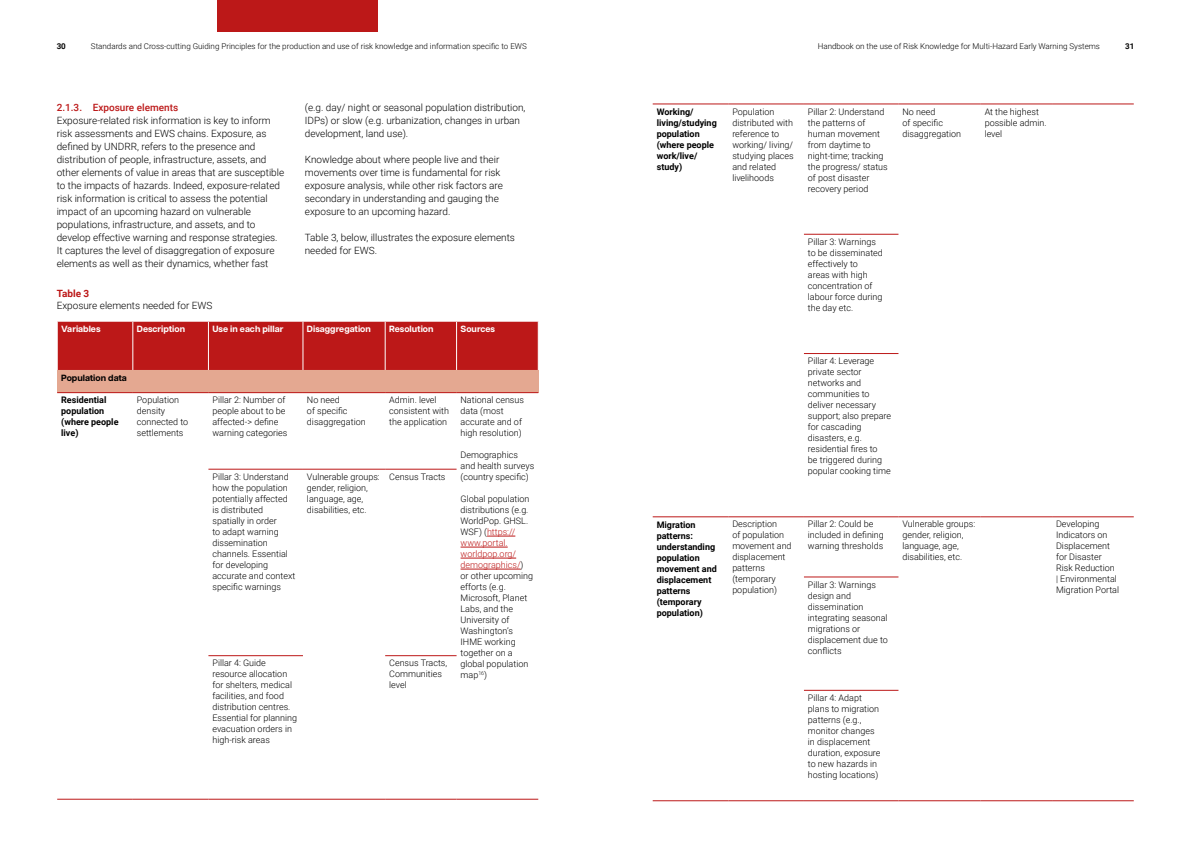
<style>
.page{position:relative;width:1191px;height:842px;background:#fff}
.page>*{position:absolute;margin:0;border:0;box-sizing:border-box;transform-origin:0 0}
.t1{font:300 10px/13px "Roboto";color:#000}
.t2{font:500 10px "Roboto";color:#bc1818}
.t3{font:700 10px "Roboto";color:#bc1818}
.t4{font:300 9px/11px "Roboto";color:#000}
.t5{font:700 9px/11px "Roboto";color:#000}
.t6{font:700 9px "Articulat CF";color:#fff}
.t7{font:700 9px "Articulat CF";color:#000}
.t8{font:300 8px "Roboto";color:#000}
.t9{font:700 8px "Roboto";color:#000}
.s1{color:#bc1818}
</style>
<div class="page">
<div style="left:217px;top:0;width:161px;height:31px;background:#bc1818"></div>
<div style="left:58px;top:322px;width:480px;height:48px;background:#bc1818"></div>
<div style="left:57px;top:370px;width:481px;height:23px;background:#e4a891"></div>
<hr style="left:133px;top:322px;width:1px;height:48px;background:#fff">
<hr style="left:208px;top:322px;width:1px;height:48px;background:#fff">
<hr style="left:303px;top:322px;width:1px;height:48px;background:#fff">
<hr style="left:385px;top:322px;width:1px;height:48px;background:#fff">
<hr style="left:456px;top:322px;width:1px;height:48px;background:#fff">
<hr style="left:57px;top:392px;width:76px;height:1px;background:#bc1818">
<hr style="left:133px;top:392px;width:75px;height:1px;background:#bc1818">
<hr style="left:208px;top:392px;width:95px;height:1px;background:#bc1818">
<hr style="left:303px;top:392px;width:82px;height:1px;background:#bc1818">
<hr style="left:385px;top:392px;width:71px;height:1px;background:#bc1818">
<hr style="left:456px;top:392px;width:82px;height:1px;background:#bc1818">
<hr style="left:208px;top:469px;width:95px;height:1px;background:#bc1818">
<hr style="left:303px;top:469px;width:82px;height:1px;background:#bc1818">
<hr style="left:385px;top:469px;width:71px;height:1px;background:#bc1818">
<hr style="left:208px;top:655px;width:95px;height:1px;background:#bc1818">
<hr style="left:385px;top:655px;width:71px;height:1px;background:#bc1818">
<hr style="left:57px;top:799px;width:76px;height:1px;background:#bc1818">
<hr style="left:133px;top:799px;width:75px;height:1px;background:#bc1818">
<hr style="left:208px;top:799px;width:95px;height:1px;background:#bc1818">
<hr style="left:303px;top:799px;width:82px;height:1px;background:#bc1818">
<hr style="left:385px;top:799px;width:71px;height:1px;background:#bc1818">
<hr style="left:456px;top:799px;width:82px;height:1px;background:#bc1818">
<svg style="left:487px;top:536px;width:28px;height:1px"></svg>
<hr style="left:460px;top:547px;width:48px;height:1px;background:#bc1818">
<hr style="left:460px;top:558px;width:56px;height:1px;background:#bc1818">
<hr style="left:460px;top:569px;width:60px;height:1px;background:#bc1818">
<hr style="left:652px;top:104px;width:76px;height:1px;background:#bc1818">
<hr style="left:728px;top:104px;width:76px;height:1px;background:#bc1818">
<hr style="left:804px;top:104px;width:94px;height:1px;background:#bc1818">
<hr style="left:898px;top:104px;width:82px;height:1px;background:#bc1818">
<hr style="left:980px;top:104px;width:72px;height:1px;background:#bc1818">
<hr style="left:1052px;top:104px;width:81px;height:1px;background:#bc1818">
<hr style="left:804px;top:234px;width:94px;height:1px;background:#bc1818">
<hr style="left:804px;top:353px;width:94px;height:1px;background:#bc1818">
<hr style="left:652px;top:517px;width:76px;height:1px;background:#bc1818">
<hr style="left:728px;top:517px;width:76px;height:1px;background:#bc1818">
<hr style="left:804px;top:517px;width:94px;height:1px;background:#bc1818">
<hr style="left:898px;top:517px;width:82px;height:1px;background:#bc1818">
<hr style="left:980px;top:517px;width:72px;height:1px;background:#bc1818">
<hr style="left:1052px;top:517px;width:81px;height:1px;background:#bc1818">
<hr style="left:804px;top:577px;width:94px;height:1px;background:#bc1818">
<hr style="left:804px;top:690px;width:94px;height:1px;background:#bc1818">
<hr style="left:652px;top:800px;width:76px;height:1px;background:#bc1818">
<hr style="left:728px;top:800px;width:76px;height:1px;background:#bc1818">
<hr style="left:804px;top:800px;width:94px;height:1px;background:#bc1818">
<hr style="left:898px;top:800px;width:82px;height:1px;background:#bc1818">
<hr style="left:980px;top:800px;width:72px;height:1px;background:#bc1818">
<hr style="left:1052px;top:800px;width:81px;height:1px;background:#bc1818">
<p class="t9" style="left:57px;top:40px;width:11px">30</p>
<p class="t8" style="left:91px;top:40px;width:437px">Standards and Cross-cutting Guiding Principles for the production and use of risk knowledge and information specific to EWS</p>
<p class="t8" style="left:817px;top:40px;width:284px">Handbook on the use of Risk Knowledge for Multi-Hazard Early Warning Systems</p>
<p class="t9" style="left:1125px;top:40px;width:11px">31</p>
<p class="t2" style="left:57px;top:101px;width:123px">2.1.3. Exposure elements</p>
<p class="t1" style="left:57px;top:114px;width:229px">Exposure-related risk information is key to inform risk assessments and EWS chains. Exposure, as defined by UNDRR, refers to the presence and distribution of people, infrastructure, assets, and other elements of value in areas that are susceptible to the impacts of hazards. Indeed, exposure-related risk information is critical to assess the potential impact of an upcoming hazard on vulnerable populations, infrastructure, and assets, and to develop effective warning and response strategies.<br>It captures the level of disaggregation of exposure elements as well as their dynamics, whether fast</p>
<p class="t3" style="left:57px;top:286px;width:34px">Table 3</p>
<p class="t1" style="left:57px;top:298px;width:157px">Exposure elements needed for EWS</p>
<p class="t1" style="left:305px;top:101px;width:222px">(e.g. day/ night or seasonal population distribution,<br>IDPs) or slow (e.g. urbanization, changes in urban development, land use).</p>
<p class="t1" style="left:305px;top:153px;width:200px">Knowledge about where people live and their movements over time is fundamental for risk exposure analysis, while other risk factors are secondary in understanding and gauging the exposure to an upcoming hazard.</p>
<p class="t1" style="left:305px;top:231px;width:212px">Table 3, below, illustrates the exposure elements needed for EWS.</p>
<p class="t6" style="left:61px;top:323px;width:41px">Variables</p>
<p class="t6" style="left:137px;top:323px;width:50px">Description</p>
<p class="t6" style="left:212px;top:323px;width:72px">Use in each pillar</p>
<p class="t6" style="left:307px;top:323px;width:65px">Disaggregation</p>
<p class="t6" style="left:389px;top:323px;width:46px">Resolution</p>
<p class="t6" style="left:460px;top:323px;width:36px">Sources</p>
<p class="t7" style="left:61px;top:371px;width:67px">Population data</p>
<p class="t5" style="left:61px;top:394px;width:59px">Residential population (where people live)</p>
<p class="t4" style="left:137px;top:394px;width:53px">Population density connected to settlements</p>
<p class="t4" style="left:212px;top:394px;width:76px">Pillar 2: Number of people about to be affected-&gt; define warning categories</p>
<p class="t4" style="left:307px;top:394px;width:60px">No need<br>of specific disaggregation</p>
<p class="t4" style="left:389px;top:394px;width:61px">Admin. level consistent with the application</p>
<p class="t4" style="left:460px;top:394px;width:65px">National census data (most accurate and of high resolution)</p>
<p class="t4" style="left:460px;top:449px;width:75px">Demographics and health surveys (country specific)</p>
<p class="t4" style="left:460px;top:493px;width:74px">Global population distributions (e.g.<br>WorldPop. GHSL.<br>WSF) (<span class="s1">https:// www.portal. worldpop.org/ demographics/</span>) or other upcoming efforts (e.g.<br>Microsoft, Planet<br>Labs, and the<br>University of<br>Washington’s<br>IHME working together on a global population map<sup>16</sup>)</p>
<p class="t4" style="left:212px;top:471px;width:84px">Pillar 3: Understand how the population potentially affected is distributed spatially in order<br>to adapt warning dissemination channels. Essential for developing accurate and context specific warnings</p>
<p class="t4" style="left:307px;top:471px;width:74px">Vulnerable groups: gender, religion, language, age, disabilities, etc.</p>
<p class="t4" style="left:389px;top:471px;width:58px">Census Tracts</p>
<p class="t4" style="left:212px;top:657px;width:86px">Pillar 4: Guide resource allocation for shelters, medical facilities, and food distribution centres.<br>Essential for planning evacuation orders in high-risk areas</p>
<p class="t4" style="left:389px;top:657px;width:60px">Census Tracts,<br>Communities level</p>
<p class="t5" style="left:656px;top:106px;width:62px">Working/ living/studying population (where people work/live/ study)</p>
<p class="t4" style="left:732px;top:106px;width:63px">Population distributed with reference to working/ living/ studying places and related livelihoods</p>
<p class="t4" style="left:808px;top:106px;width:81px">Pillar 2: Understand the patterns of human movement from daytime to night-time; tracking the progress/ status of post disaster recovery period</p>
<p class="t4" style="left:902px;top:106px;width:60px">No need<br>of specific disaggregation</p>
<p class="t4" style="left:984px;top:106px;width:63px">At the highest possible admin. level</p>
<p class="t4" style="left:808px;top:236px;width:76px">Pillar 3: Warnings to be disseminated effectively to<br>areas with high concentration of labour force during the day etc.</p>
<p class="t4" style="left:808px;top:355px;width:85px">Pillar 4: Leverage private sector networks and communities to deliver necessary support; also prepare for cascading disasters, e.g. residential fires to<br>be triggered during popular cooking time</p>
<p class="t5" style="left:656px;top:518px;width:62px">Migration patterns: understanding population movement and displacement patterns (temporary population)</p>
<p class="t4" style="left:732px;top:518px;width:61px">Description<br>of population movement and displacement patterns (temporary population)</p>
<p class="t4" style="left:808px;top:518px;width:77px">Pillar 2: Could be included in defining warning thresholds</p>
<p class="t4" style="left:902px;top:518px;width:74px">Vulnerable groups: gender, religion, language, age, disabilities, etc.</p>
<p class="t4" style="left:1056px;top:518px;width:65px">Developing<br>Indicators on<br>Displacement for Disaster<br>Risk Reduction<br>| Environmental<br>Migration Portal</p>
<p class="t4" style="left:808px;top:579px;width:81px">Pillar 3: Warnings design and dissemination integrating seasonal migrations or displacement due to conflicts</p>
<p class="t4" style="left:808px;top:692px;width:74px">Pillar 4: Adapt plans to migration patterns (e.g., monitor changes in displacement duration, exposure to new hazards in hosting locations)</p>
</div>
